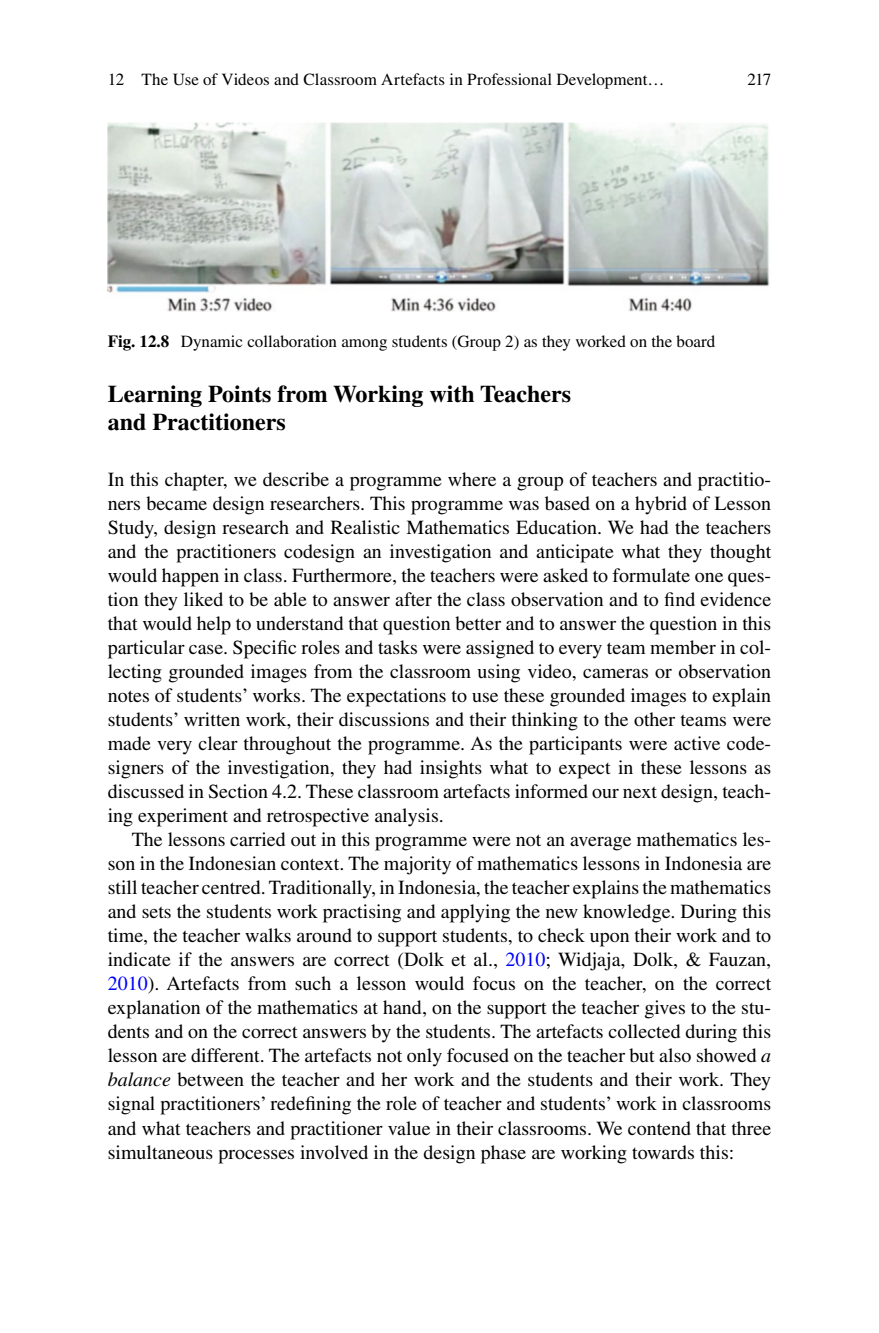
<style>
.page{position:relative;width:879px;height:1333px;background:#fff}
.page>*{position:absolute;margin:0;border:0;box-sizing:border-box;transform-origin:0 0}
.t1{font:700 24px/28px "Kpssgp Phscmp Times";color:#000}
.t2{font:20px/24px "Htxnkx Ltyhsn Times";color:#000;text-align:justify}
.t3{font:17px "Htxnkx Ltyhsn Times";color:#000}
.s1{font-family:"Kpssgp Phscmp Times";font-weight:700}
.s2{color:#0000fa}
.s3{font-family:"Qmnjkx Rvyngk Times";font-style:italic}
</style>
<div class="page">
<img style="left:108px;top:122px;width:662px;height:190px">
<p class="t3" style="left:108px;top:73px;width:558px">12 The Use of Videos and Classroom Artefacts in Professional Development…</p>
<p class="t3" style="left:747px;top:73px;width:25px">217</p>
<p class="t3" style="left:108px;top:335px;width:609px"><span class="s1">Fig. 12.8</span> Dynamic collaboration among students (Group 2) as they worked on the board</p>
<p class="t1" style="left:108px;top:382px;width:465px">Learning Points from Working with Teachers and Practitioners</p>
<p class="t2" style="left:108px;top:469px;width:665px">In this chapter, we describe a programme where a group of teachers and practitio&shy;ners became design researchers. This programme was based on a hybrid of Lesson Study, design research and Realistic Mathematics Education. We had the teachers and the practitioners codesign an investigation and anticipate what they thought would happen in class. Furthermore, the teachers were asked to formulate one ques&shy;tion they liked to be able to answer after the class observation and to find evidence that would help to understand that question better and to answer the question in this particular case. Specific roles and tasks were assigned to every team member in col&shy;lecting grounded images from the classroom using video, cameras or observation notes of students’ works. The expectations to use these grounded images to explain students’ written work, their discussions and their thinking to the other teams were made very clear throughout the programme. As the participants were active code&shy;signers of the investigation, they had insights what to expect in these lessons as discussed in Section 4.2. These classroom artefacts informed our next design, teach&shy;ing experiment and retrospective analysis.</p>
<p class="t2" style="left:108px;top:829px;width:665px;text-indent:24px">The lessons carried out in this programme were not an average mathematics les&shy;son in the Indonesian context. The majority of mathematics lessons in Indonesia are still teacher centred. Traditionally, in Indonesia, the teacher explains the mathematics and sets the students work practising and applying the new knowledge. During this time, the teacher walks around to support students, to check upon their work and to indicate if the answers are correct (Dolk et al., <span class="s2">2010</span> ; Widjaja, Dolk, &amp; Fauzan, <span class="s2">2010</span> ). Artefacts from such a lesson would focus on the teacher, on the correct explanation of the mathematics at hand, on the support the teacher gives to the stu&shy;dents and on the correct answers by the students. The artefacts collected during this lesson are different. The artefacts not only focused on the teacher but also showed <span class="s3">a balance</span> between the teacher and her work and the students and their work. They signal practitioners’ redefining the role of teacher and students’ work in classrooms and what teachers and practitioner value in their classrooms. We contend that three simultaneous processes involved in the design phase are working towards this:</p>
</div>
